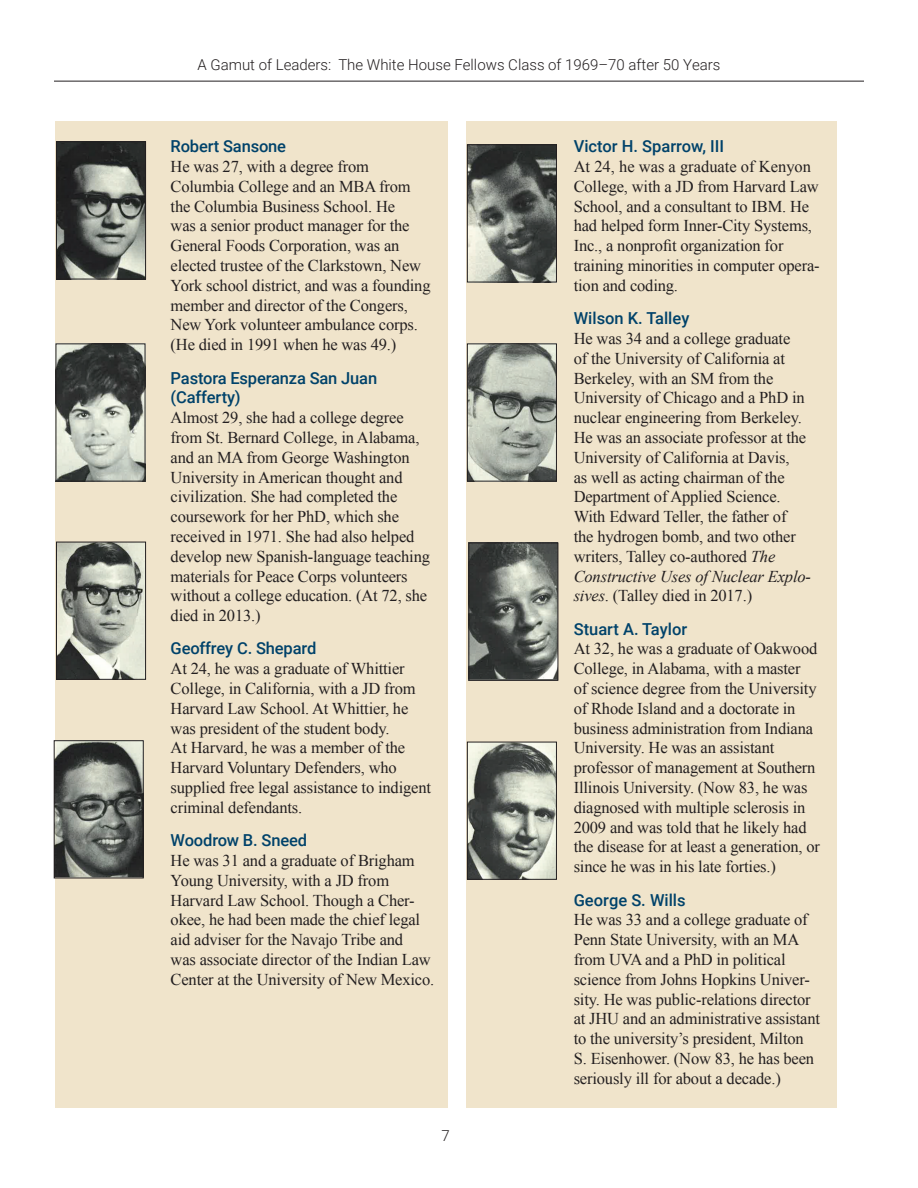
<style>
.page{position:relative;width:918px;height:1188px;background:#fff}
.page>*{position:absolute;margin:0;border:0;box-sizing:border-box;transform-origin:0 0}
.t1{font:16.5px/19.8px "Times New Roman";letter-spacing:-.01em;color:#231f20}
.t2{font:500 16.5px/19.8px "Roboto";letter-spacing:-.01em;color:#00426a}
.t3{font:300 15px "Roboto";color:#231f20}
.s1{font-style:italic}
</style>
<div class="page">
<hr style="left:54px;top:81px;width:810px;height:1px;background:#231f20">
<div style="left:467px;top:122px;width:370px;height:986px;background:#f0e4cb"></div>
<div style="left:56px;top:122px;width:392px;height:986px;background:#f0e4cb"></div>
<img style="left:58px;top:144px;width:86px;height:133px">
<div style="left:56px;top:142px;width:90px;height:137px;border:1px solid #231f20"></div>
<img style="left:469px;top:147px;width:86px;height:133px">
<div style="left:467px;top:145px;width:90px;height:137px;border:1px solid #231f20"></div>
<img style="left:469px;top:346px;width:86px;height:133px">
<div style="left:467px;top:344px;width:90px;height:137px;border:1px solid #231f20"></div>
<img style="left:471px;top:545px;width:85px;height:133px">
<div style="left:469px;top:543px;width:89px;height:137px;border:1px solid #231f20"></div>
<img style="left:469px;top:744px;width:86px;height:134px">
<div style="left:467px;top:742px;width:90px;height:138px;border:1px solid #231f20"></div>
<img style="left:58px;top:346px;width:85px;height:133px">
<div style="left:56px;top:344px;width:89px;height:137px;border:1px solid #231f20"></div>
<img style="left:58px;top:544px;width:86px;height:134px">
<div style="left:56px;top:542px;width:90px;height:138px;border:1px solid #231f20"></div>
<img style="left:56px;top:743px;width:85px;height:133px">
<div style="left:54px;top:741px;width:89px;height:137px;border:1px solid #231f20"></div>
<p class="t3" style="left:197px;top:54px;width:525px">A Gamut of Leaders: The White House Fellows Class of 1969–70 after 50 Years</p>
<p class="t2" style="left:171px;top:136px;width:117px">Robert Sansone</p>
<p class="t1" style="left:171px;top:156px;width:262px">He was 27, with a degree from Columbia College and an MBA from the Columbia Business School. He<br>was a senior product manager for the General Foods Corporation, was an elected trustee of the Clarkstown, New York school district, and was a founding member and director of the Congers, New York volunteer ambulance corps. (He died in 1991 when he was 49.)</p>
<p class="t2" style="left:171px;top:367px;width:208px">Pastora Esperanza San Juan (Cafferty)</p>
<p class="t1" style="left:171px;top:408px;width:261px">Almost 29, she had a college degree from St. Bernard College, in Alabama, and an MA from George Washington University in American thought and civilization. She had completed the coursework for her PhD, which she received in 1971. She had also helped develop new Spanish-language teaching materials for Peace Corps volunteers without a college education. (At 72, she died in 2013.)</p>
<p class="t2" style="left:171px;top:638px;width:147px">Geoffrey C. Shepard</p>
<p class="t1" style="left:171px;top:659px;width:262px">At 24, he was a graduate of Whittier College, in California, with a JD from Harvard Law School. At Whittier, he was president of the student body.<br>At Harvard, he was a member of the Harvard Voluntary Defenders, who supplied free legal assistance to indigent criminal defendants.</p>
<p class="t2" style="left:171px;top:830px;width:138px">Woodrow B. Sneed</p>
<p class="t1" style="left:171px;top:850px;width:265px">He was 31 and a graduate of Brigham Young University, with a JD from Harvard Law School. Though a Cher&shy;okee, he had been made the chief legal aid adviser for the Navajo Tribe and<br>was associate director of the Indian Law Center at the University of New Mexico.</p>
<p class="t3" style="left:441px;top:1125px;width:10px">7</p>
<p class="t2" style="left:574px;top:136px;width:152px">Victor H. Sparrow, III</p>
<p class="t1" style="left:574px;top:156px;width:247px">At 24, he was a graduate of Kenyon<br>College, with a JD from Harvard Law<br>School, and a consultant to IBM. He had helped form Inner-City Systems,<br>Inc., a nonprofit organization for training minorities in computer opera&shy;tion and coding.</p>
<p class="t2" style="left:574px;top:308px;width:117px">Wilson K. Talley</p>
<p class="t1" style="left:574px;top:328px;width:239px">He was 34 and a college graduate<br>of the University of California at<br>Berkeley, with an SM from the<br>University of Chicago and a PhD in nuclear engineering from Berkeley.<br>He was an associate professor at the<br>University of California at Davis,<br>as well as acting chairman of the<br>Department of Applied Science.<br>With Edward Teller, the father of<br>the hydrogen bomb, and two other writers, Talley co-authored <span class="s1">The<br>Constructive Uses of Nuclear Explo&shy;sives</span>. (Talley died in 2017.)</p>
<p class="t2" style="left:574px;top:618px;width:115px">Stuart A. Taylor</p>
<p class="t1" style="left:574px;top:639px;width:248px">At 32, he was a graduate of Oakwood College, in Alabama, with a master<br>of science degree from the University of Rhode Island and a doctorate in business administration from Indiana University. He was an assistant professor of management at Southern Illinois University. (Now 83, he was diagnosed with multiple sclerosis in 2009 and was told that he likely had the disease for at least a generation, or since he was in his late forties.)</p>
<p class="t2" style="left:574px;top:889px;width:113px">George S. Wills</p>
<p class="t1" style="left:574px;top:910px;width:248px">He was 33 and a college graduate of Penn State University, with an MA from UVA and a PhD in political science from Johns Hopkins Univer&shy;sity. He was public-relations director at JHU and an administrative assistant to the university’s president, Milton S. Eisenhower. (Now 83, he has been seriously ill for about a decade.)</p>
</div>
